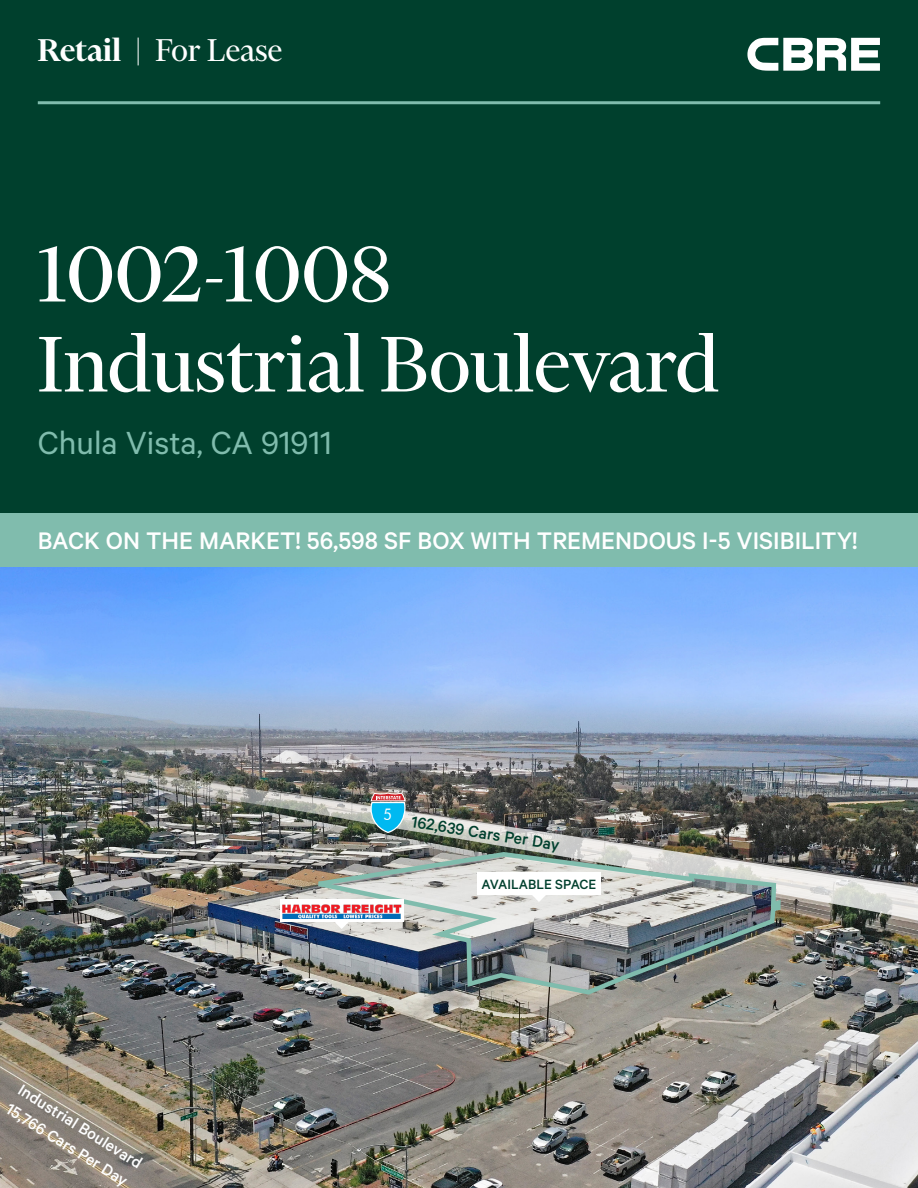
<style>
.page{position:relative;width:918px;height:1188px;background:#00402d}
.page>*{position:absolute;margin:0;border:0;box-sizing:border-box;transform-origin:0 0}
.t1{font:90px/90px "Financier Display";color:#fff}
.t2{font:36px "Calibre";color:#80bcad}
.t3{font:36px "Financier Display";color:#fff}
.t4{font:500 27px "Calibre";color:#fff}
.t5{font:500 18px/22.5px "Calibre";color:#fff}
.t6{font:500 18px "Calibre";color:#003f2d}
.t7{font:16.2px "Futura BT";color:#fff;scale:.88 1}
.t8{font:500 15.15px "Calibre";color:#003f2d}
.s1{font-weight:600}
</style>
<div class="page">
<img style="left:0;top:567px;width:918px;height:621px">
<img style="left:59px;top:759px;width:859px;height:164px">
<svg style="left:370px;top:792px;width:36px;height:42px;background:#5aa4bd"></svg>
<svg style="left:747px;top:38px;width:133px;height:33px"></svg>
<hr style="left:38px;top:101px;width:842px;height:3px;background:#80bcad">
<div style="left:0;top:513px;width:918px;height:54px;background:#80bcad"></div>
<img style="left:313px;top:850px;width:470px;height:147px">
<div style="left:477px;top:873px;width:124px;height:22px;background:#fff"></div>
<svg style="left:532px;top:895px;width:14px;height:7px"></svg>
<svg style="left:280px;top:900px;width:124px;height:22px"></svg>
<svg style="left:335px;top:918px;width:14px;height:11px"></svg>
<img style="left:282px;top:905px;width:120px;height:13px">
<h2 class="t3" style="left:38px;top:32px;width:246px"><span class="s1">Retail</span> | For Lease</h2>
<h1 class="t1" style="left:38px;top:229px;width:683px">1002-1008<br>Industrial Boulevard</h1>
<h2 class="t2" style="left:38px;top:422px;width:296px">Chula Vista, CA 91911</h2>
<p class="t4" style="left:38px;top:525px;width:821px">BACK ON THE MARKET! 56,598 SF BOX WITH TREMENDOUS I-5 VISIBILITY!</p>
<p class="t5" style="left:26px;top:1078px;width:144px;rotate:32deg">Industrial Boulevard<br>15,766 Cars Per Day</p>
<p class="t7" style="left:383px;top:805px;width:11px">5</p>
<p class="t6" style="left:413px;top:811px;width:151px;rotate:9deg">162,639 Cars Per Day</p>
<p class="t8" style="left:482px;top:875px;width:116px">AVAILABLE SPACE</p>
</div>
